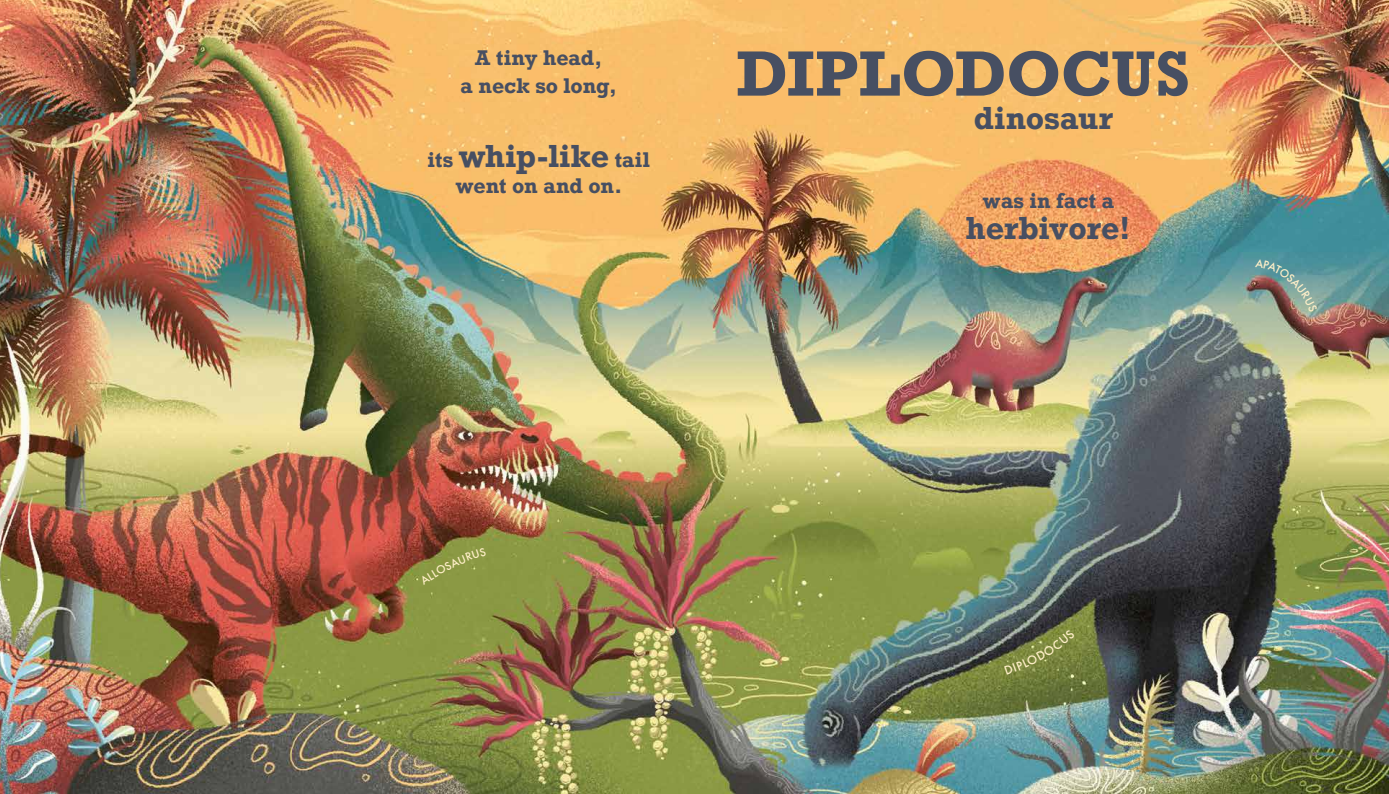
<style>
.page{position:relative;width:1389px;height:794px;background:#fff}
.page>*{position:absolute;margin:0;border:0;box-sizing:border-box;transform-origin:0 0}
.t1{font:700 60px "Rockwell";color:#474f62}
.t2{font:700 30px "Rockwell";letter-spacing:-.005em;color:#474f62}
.t3{font:700 20px/27.6px "Rockwell";letter-spacing:-.005em;color:#474f62;text-align:center}
.s1{font-size:20px}
</style>
<div class="page">
<img style="left:0;top:0;width:1389px;height:794px">
<svg style="left:1004px;top:629px;width:71px;height:46px;background:#707a40"></svg>
<svg style="left:419px;top:547px;width:67px;height:38px;background:#878e40"></svg>
<svg style="left:1255px;top:259px;width:62px;height:53px;background:#758f8c"></svg>
<p class="t3" style="left:461px;top:44px;width:158px">A tiny head,<br>a neck so long,</p>
<h2 class="t2" style="left:427px;top:136px;width:224px"><span class="s1">its</span> whip-like <span class="s1">tail</span></h2>
<p class="t3" style="left:455px;top:171px;width:168px">went on and on.</p>
<h1 class="t1" style="left:737px;top:35px;width:455px">DIPLODOCUS</h1>
<h2 class="t2" style="left:974px;top:98px;width:141px">dinosaur</h2>
<p class="t3" style="left:983px;top:187px;width:133px">was in fact a</p>
<h2 class="t2" style="left:966px;top:209px;width:166px">herbivore!</h2>
</div>
